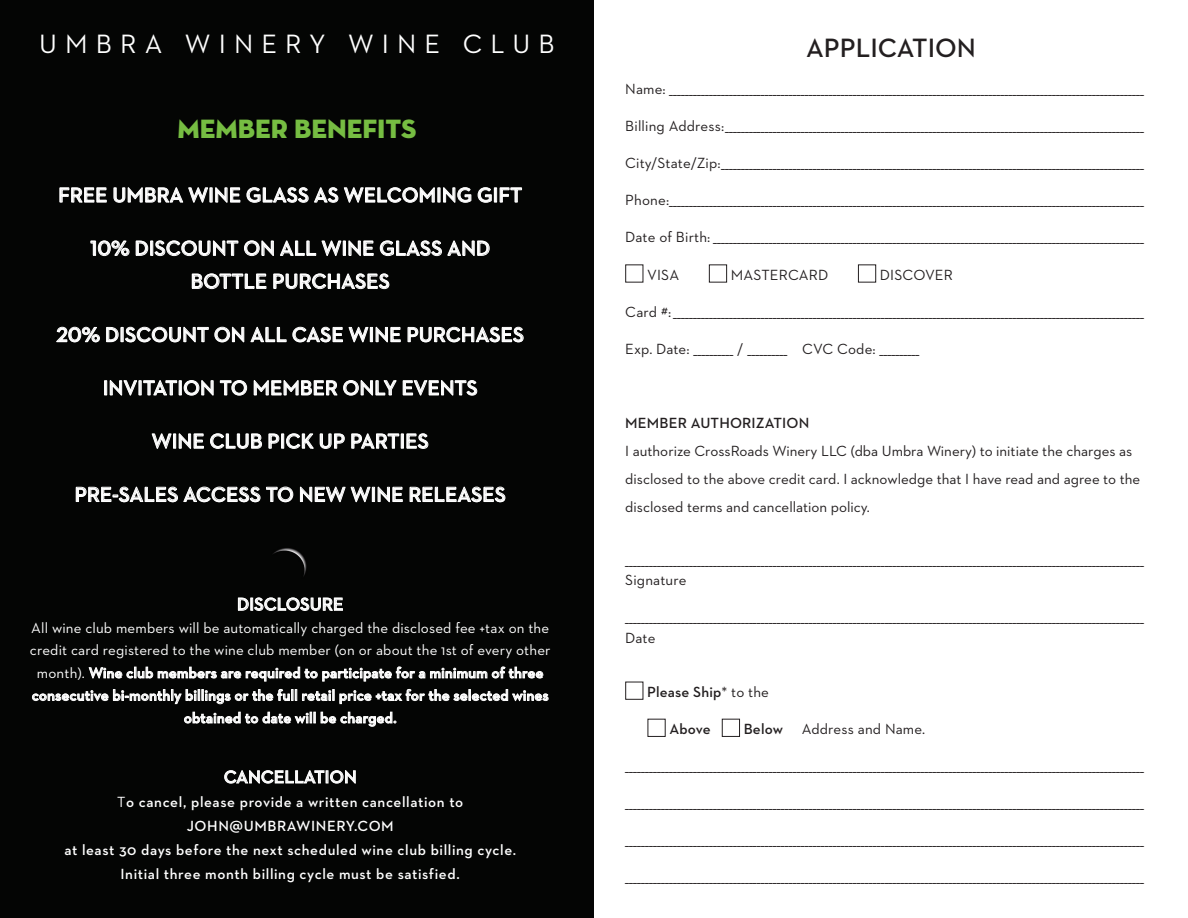
<style>
.page{position:relative;width:1188px;height:918px;background:#fff}
.page>*{position:absolute;margin:0;border:0;box-sizing:border-box;transform-origin:0 0}
.t1{font:27px "Neutraface 2 Text";letter-spacing:.3em;color:#fff}
.t2{font:27px "Neutra Display Titling";color:#76bd42}
.t3{font:600 27px "Neutraface 2 Text";color:#231f20}
.t4{font:600 21px/33px "Neutraface 2 Text";color:#fff;text-align:center}
.t5{font:600 18px "Neutraface 2 Text";color:#fff}
.t6{font:15px/28.2px "Neutraface 2 Text";color:#231f20}
.t7{font:600 15px/22.5px "Neutraface 2 Text";letter-spacing:.015em;color:#fff;text-align:center}
.t8{font:600 15px/24px "Neutraface 2 Text";letter-spacing:.04em;color:#fff;text-align:center}
.t9{font:600 15px "Neutraface 2 Text";letter-spacing:.01em;color:#231f20}
.s1{font-weight:400}
.s2{font-weight:600}
</style>
<div class="page">
<div style="left:0;top:0;width:594px;height:918px;background:#040504"></div>
<svg style="left:59px;top:187px;width:48px;height:16px"></svg>
<svg style="left:113px;top:187px;width:95px;height:16px"></svg>
<svg style="left:215px;top:187px;width:220px;height:16px"></svg>
<svg style="left:443px;top:187px;width:49px;height:16px"></svg>
<div style="left:494px;top:187px;width:3px;height:16px;border:1px solid #fff"></div>
<svg style="left:499px;top:187px;width:24px;height:16px"></svg>
<svg style="left:90px;top:240px;width:252px;height:17px"></svg>
<div style="left:343px;top:241px;width:3px;height:15px;border:1px solid #fff"></div>
<svg style="left:348px;top:240px;width:142px;height:17px"></svg>
<svg style="left:191px;top:273px;width:76px;height:17px"></svg>
<svg style="left:273px;top:273px;width:117px;height:17px"></svg>
<svg style="left:56px;top:326px;width:44px;height:17px"></svg>
<svg style="left:106px;top:326px;width:263px;height:17px"></svg>
<div style="left:370px;top:327px;width:3px;height:15px;border:1px solid #fff"></div>
<svg style="left:375px;top:326px;width:26px;height:17px"></svg>
<svg style="left:407px;top:326px;width:117px;height:17px"></svg>
<div style="left:104px;top:380px;width:3px;height:15px;border:1px solid #fff"></div>
<svg style="left:109px;top:380px;width:369px;height:16px"></svg>
<svg style="left:151px;top:433px;width:21px;height:16px"></svg>
<div style="left:173px;top:433px;width:3px;height:16px;border:1px solid #fff"></div>
<svg style="left:178px;top:433px;width:26px;height:16px"></svg>
<svg style="left:210px;top:433px;width:70px;height:16px"></svg>
<div style="left:281px;top:433px;width:3px;height:16px;border:1px solid #fff"></div>
<svg style="left:286px;top:433px;width:59px;height:16px"></svg>
<svg style="left:351px;top:433px;width:49px;height:16px"></svg>
<div style="left:401px;top:433px;width:3px;height:16px;border:1px solid #fff"></div>
<svg style="left:406px;top:433px;width:23px;height:16px"></svg>
<svg style="left:75px;top:486px;width:296px;height:17px"></svg>
<div style="left:372px;top:487px;width:3px;height:15px;border:1px solid #fff"></div>
<svg style="left:377px;top:486px;width:26px;height:17px"></svg>
<svg style="left:409px;top:486px;width:97px;height:17px"></svg>
<svg style="left:238px;top:597px;width:105px;height:14px"></svg>
<svg style="left:88px;top:666px;width:456px;height:16px"></svg>
<svg style="left:32px;top:689px;width:517px;height:16px"></svg>
<svg style="left:184px;top:711px;width:212px;height:16px"></svg>
<svg style="left:224px;top:770px;width:132px;height:14px"></svg>
<div style="left:709px;top:264px;width:18px;height:19px;border:1px solid #231f20"></div>
<div style="left:858px;top:264px;width:18px;height:19px;border:1px solid #231f20"></div>
<div style="left:625px;top:682px;width:18px;height:18px;border:1px solid #231f20"></div>
<div style="left:722px;top:719px;width:18px;height:18px;border:1px solid #231f20"></div>
<img style="left:273px;top:548px;width:34px;height:28px">
<h1 class="t1" style="left:39px;top:27px;width:517px">UMBRA WINERY WINE CLUB</h1>
<h1 class="t2" style="left:177px;top:112px;width:241px">MEMBER BENEFITS</h1>
<h2 class="t4" style="left:58px;top:178px;width:465px">FREE UMBRA WINE GLASS AS WELCOMING GIFT</h2>
<h2 class="t4" style="left:90px;top:232px;width:402px">10% DISCOUNT ON ALL WINE GLASS AND<br>BOTTLE PURCHASES</h2>
<h2 class="t4" style="left:56px;top:318px;width:469px">20% DISCOUNT ON ALL CASE WINE PURCHASES</h2>
<h2 class="t4" style="left:103px;top:371px;width:377px">INVITATION TO MEMBER ONLY EVENTS</h2>
<h2 class="t4" style="left:152px;top:424px;width:279px">WINE CLUB PICK UP PARTIES</h2>
<h2 class="t4" style="left:75px;top:478px;width:433px">PRE-SALES ACCESS TO NEW WINE RELEASES</h2>
<p class="t5" style="left:237px;top:593px;width:108px">DISCLOSURE</p>
<p class="t7" style="left:30px;top:616px;width:522px"><span class="s1">All wine club members will be automatically charged the disclosed fee +tax on the credit card registered to the wine club member (on or about the 1st of every other month).</span> Wine club members are required to participate for a minimum of three consecutive bi-monthly billings or the full retail price +tax for the selected wines obtained to date will be charged.</p>
<p class="t5" style="left:224px;top:766px;width:135px">CANCELLATION</p>
<p class="t8" style="left:64px;top:790px;width:453px"><span class="s1">T</span>o cancel, please provide a written cancellation to JOHN@UMBRAWINERY.COM<br>at least 30 days before the next scheduled wine club billing cycle.<br>Initial three month billing cycle must be satisfied.</p>
<h1 class="t3" style="left:806px;top:30px;width:171px">APPLICATION</h1>
<p class="t6" style="left:625px;top:74px;width:520px">Name: _______________________________________________________________________________________________________________________</p>
<p class="t6" style="left:625px;top:112px;width:520px">Billing Address:_________________________________________________________________________________________________________</p>
<p class="t6" style="left:625px;top:149px;width:520px">City/State/Zip:__________________________________________________________________________________________________________</p>
<p class="t6" style="left:625px;top:186px;width:520px">Phone:_______________________________________________________________________________________________________________________</p>
<p class="t6" style="left:625px;top:223px;width:520px">Date of Birth: ____________________________________________________________________________________________________________</p>
<p class="t6" style="left:647px;top:260px;width:33px">VISA</p>
<p class="t6" style="left:731px;top:260px;width:99px">MASTERCARD</p>
<p class="t6" style="left:880px;top:260px;width:75px">DISCOVER</p>
<p class="t6" style="left:625px;top:297px;width:520px">Card #:______________________________________________________________________________________________________________________</p>
<p class="t6" style="left:625px;top:334px;width:296px">Exp. Date: __________ / __________ CVC Code: __________</p>
<p class="t9" style="left:625px;top:413px;width:186px">MEMBER AUTHORIZATION</p>
<p class="t6" style="left:625px;top:437px;width:517px">I authorize CrossRoads Winery LLC (dba Umbra Winery) to initiate the charges as disclosed to the above credit card. I acknowledge that I have read and agree to the disclosed terms and cancellation policy.</p>
<p class="t6" style="left:625px;top:549px;width:520px;line-height:20.7px">__________________________________________________________________________________________________________________________________<br>Signature</p>
<p class="t6" style="left:625px;top:607px;width:520px;line-height:20.7px">__________________________________________________________________________________________________________________________________<br>Date</p>
<p class="t9" style="left:647px;top:682px;width:123px">Please Ship<span class="s1">* to the</span></p>
<p class="t9" style="left:669px;top:719px;width:43px">Above</p>
<p class="t6" style="left:744px;top:714px;width:183px"><span class="s2">Below</span> Address and Name.</p>
<p class="t6" style="left:625px;top:752px;width:520px">__________________________________________________________________________________________________________________________________</p>
<p class="t6" style="left:625px;top:789px;width:520px">__________________________________________________________________________________________________________________________________</p>
<p class="t6" style="left:625px;top:826px;width:520px">__________________________________________________________________________________________________________________________________</p>
<p class="t6" style="left:625px;top:863px;width:520px">__________________________________________________________________________________________________________________________________</p>
</div>
